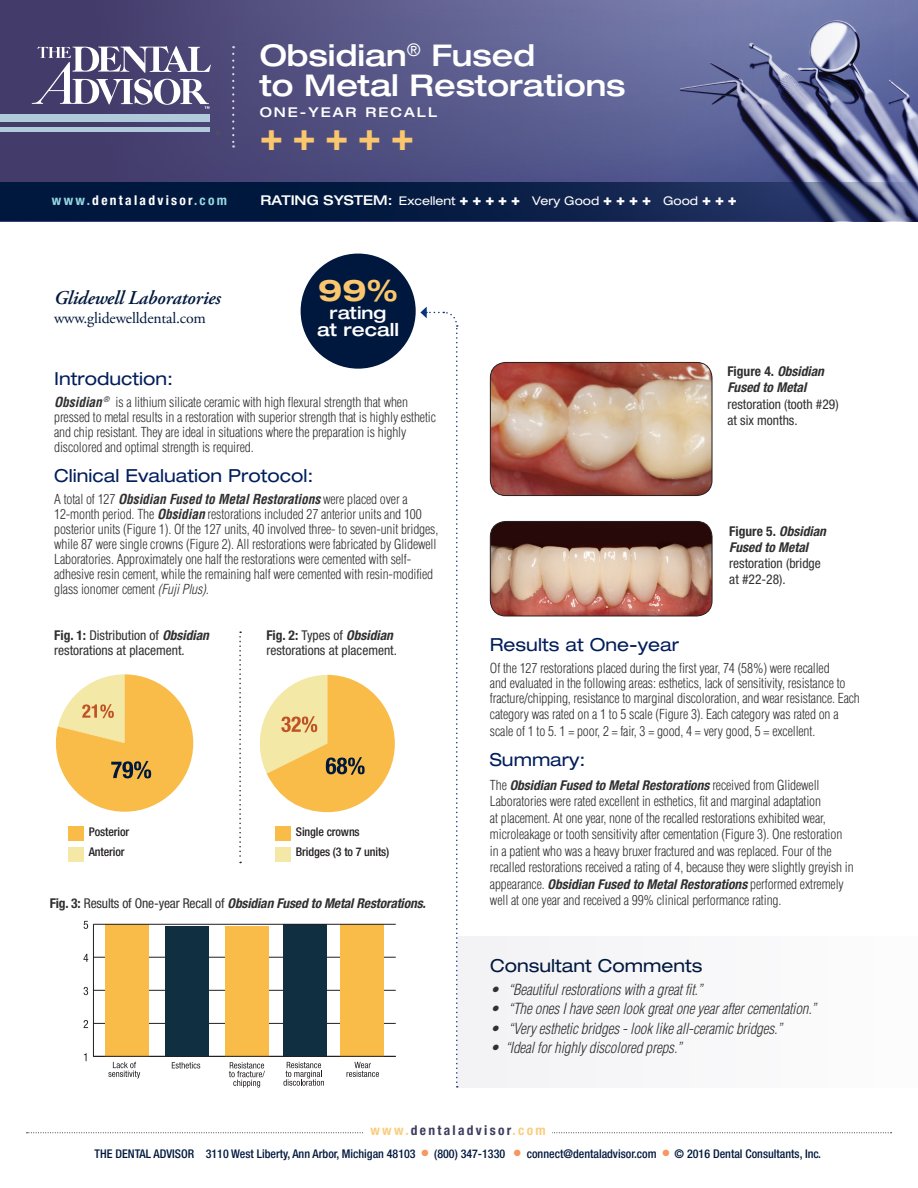
<style>
.page{position:relative;width:918px;height:1188px;background:#fff}
.page>*{position:absolute;margin:0;border:0;box-sizing:border-box;transform-origin:0 0}
.t1{font:700 condensed 39px "Helvetica Neue LT Std";color:#fac76e}
.t2{font:500 expanded 30px/30px "Helvetica Neue LT Std";color:#fff}
.t3{font:700 expanded 29.85px "Helvetica Neue LT Std";color:#fac76e}
.t4{font:italic 600 19.5px "Adobe Garamond Pro";letter-spacing:-.01em;color:#00183d}
.t5{font:expanded 18px "Helvetica Neue LT Std";color:#011d5b}
.t6{font:expanded 18px "Helvetica Neue LT Std";color:#00183d}
.t7{font:500 expanded 18px "Helvetica Neue LT Std";color:#fff}
.t8{font:500 expanded 17.4px "Helvetica Neue LT Std";color:#fff}
.t9{font:15.75px "Adobe Garamond Pro";letter-spacing:-.01em;color:#00183d}
.t10{font:italic 300 condensed 15px "Helvetica LT Std";letter-spacing:-.01em;color:#312f30}
.t11{font:300 condensed 13.5px/15px "Helvetica LT Std";letter-spacing:-.01em;color:#312f30}
.t12{font:italic 700 condensed 13.5px/16.2px "Helvetica Neue LT Std";color:#312f30}
.t13{font:condensed 13.5px/16.2px "Helvetica Neue LT Std";color:#312f30}
.t14{font:700 condensed 13.5px "Helvetica Neue LT Std";letter-spacing:.17em;color:#3e3d5e}
.t15{font:700 condensed 13.5px "Helvetica Neue LT Std";letter-spacing:.17em;color:#fff}
.t16{font:500 expanded 13.5px "Helvetica Neue LT Std";letter-spacing:.15em;color:#fff}
.t17{font:500 condensed 12px "Helvetica Neue LT Std";color:#00183d}
.t18{font:500 condensed 12px/20.4px "Helvetica Neue LT Std";letter-spacing:-.01em;color:#231f20}
.t19{font:expanded 12px "Helvetica Neue LT Std";color:#fff}
.s1{color:#96d7e2}
.s2{font-weight:500;font-size:13.5px}
.s3{font-weight:900;font-stretch:condensed;font-size:15px}
.s4{font-weight:700;font-style:italic}
.s5{font-style:italic}
.s6{font-weight:700}
.s7{font-style:normal}
.s8{font-weight:400;font-style:normal}
.s9{font-family:"Helvetica LT Std";font-weight:300;font-style:normal}
.s10{color:#facd81}
.s11{color:#f7965e}
</style>
<div class="page">
<div style="left:458px;top:936px;width:460px;height:152px;background:#f3f3f6"></div>
<svg style="left:27px;top:1132px;width:865px;height:1px"></svg>
<div style="left:364px;top:1125px;width:188px;height:16px;background:#fff"></div>
<svg style="left:0;top:0;width:918px;height:182px;background:#5b5c8c"></svg>
<svg style="left:0;top:182px;width:918px;height:39px;background:#12264e"></svg>
<svg style="left:216px;top:131px;width:4px;height:4px"></svg>
<svg style="left:232px;top:54px;width:3px;height:94px"></svg>
<img style="left:490px;top:362px;width:222px;height:134px">
<div style="left:490px;top:362px;width:222px;height:134px;border:1px solid #231f20;border-radius:15px"></div>
<svg style="left:420px;top:307px;width:38px;height:781px"></svg>
<div style="left:301px;top:254px;width:115px;height:115px;background:#00183d;border-radius:50%"></div>
<svg style="left:239px;top:632px;width:2px;height:231px"></svg>
<div style="left:68px;top:826px;width:16px;height:15px;background:#f9bc49"></div>
<div style="left:68px;top:847px;width:16px;height:15px;background:#f3e8a5"></div>
<div style="left:275px;top:826px;width:16px;height:15px;background:#f9bc49"></div>
<div style="left:275px;top:847px;width:16px;height:15px;background:#f3e8a5"></div>
<svg style="left:259px;top:675px;width:136px;height:137px"></svg>
<img style="left:490px;top:521px;width:222px;height:95px">
<div style="left:490px;top:521px;width:222px;height:95px;border:1px solid #231f20;border-radius:15px"></div>
<hr style="left:0;top:127px;width:210px;height:4px;background:#b0cadb">
<div style="left:0;top:114px;width:210px;height:8px;background:#b0cadb"></div>
<svg style="left:32px;top:46px;width:179px;height:63px"></svg>
<svg style="left:56px;top:674px;width:137px;height:138px"></svg>
<svg style="left:84px;top:1053px;width:3px;height:8px"></svg>
<svg style="left:84px;top:1020px;width:4px;height:8px"></svg>
<svg style="left:84px;top:987px;width:4px;height:8px"></svg>
<svg style="left:83px;top:954px;width:5px;height:8px"></svg>
<svg style="left:84px;top:921px;width:4px;height:8px"></svg>
<hr style="left:93px;top:924px;width:1px;height:133px;background:#231f20">
<hr style="left:93px;top:1023px;width:303px;height:1px;background:#231f20">
<hr style="left:93px;top:990px;width:303px;height:1px;background:#231f20">
<hr style="left:93px;top:957px;width:303px;height:1px;background:#231f20">
<div style="left:341px;top:924px;width:43px;height:133px;background:#f9bc49"></div>
<div style="left:283px;top:924px;width:43px;height:133px;background:#103042"></div>
<div style="left:225px;top:926px;width:43px;height:130px;background:#f9bc49"></div>
<div style="left:165px;top:926px;width:44px;height:130px;background:#103042"></div>
<div style="left:105px;top:924px;width:43px;height:133px;background:#f9bc49"></div>
<hr style="left:93px;top:1056px;width:303px;height:1px;background:#231f20">
<hr style="left:93px;top:924px;width:303px;height:1px;background:#231f20">
<svg style="left:172px;top:1062px;width:28px;height:7px"></svg>
<svg style="left:108px;top:1062px;width:32px;height:16px"></svg>
<svg style="left:229px;top:1062px;width:36px;height:26px"></svg>
<svg style="left:283px;top:1062px;width:41px;height:24px"></svg>
<svg style="left:347px;top:1062px;width:32px;height:15px"></svg>
<h2 class="t2" style="left:260px;top:40px;width:368px">Obsidian<sup>®</sup> Fused<br>to Metal Restorations</h2>
<p class="t16" style="left:260px;top:103px;width:179px">ONE-YEAR RECALL</p>
<h1 class="t1" style="left:260px;top:112px;width:156px">+ + + + +</h1>
<p class="t15" style="left:52px;top:192px;width:177px"><span class="s1">www.</span>dentaladvisor<span class="s1">.com</span></p>
<p class="t19" style="left:260px;top:193px;width:478px"><span class="s2">RATING SYSTEM:</span> Excellent <span class="s3">+ + + + +</span> Very Good <span class="s3">+ + + +</span> Good <span class="s3">+ + +</span></p>
<h3 class="t4" style="left:54px;top:286px;width:168px">Glidewell Laboratories</h3>
<p class="t9" style="left:54px;top:308px;width:154px">www.glidewelldental.com</p>
<h3 class="t3" style="left:318px;top:272px;width:81px">99%</h3>
<p class="t8" style="left:330px;top:301px;width:58px">rating</p>
<h3 class="t7" style="left:317px;top:318px;width:83px">at recall</h3>
<h3 class="t5" style="left:54px;top:368px;width:120px">Introduction:</h3>
<p class="t11" style="left:54px;top:394px;width:383px"><span class="s4">Obsidian</span> <sup>®</sup> is a lithium silicate ceramic with high flexural strength that when pressed to metal results in a restoration with superior strength that is highly esthetic and chip resistant. They are ideal in situations where the preparation is highly discolored and optimal strength is required.</p>
<h3 class="t5" style="left:54px;top:465px;width:261px">Clinical Evaluation Protocol:</h3>
<p class="t11" style="left:54px;top:492px;width:386px">A total of 127 <span class="s4">Obsidian Fused to Metal Restorations</span> were placed over a 12-month period. The <span class="s4">Obsidian</span> restorations included 27 anterior units and 100 posterior units (Figure 1). Of the 127 units, 40 involved three- to seven-unit bridges, while 87 were single crowns (Figure 2). All restorations were fabricated by Glidewell Laboratories. Approximately one half the restorations were cemented with self&shy;adhesive resin cement, while the remaining half were cemented with resin-modified glass ionomer cement <span class="s5">(Fuji Plus).</span></p>
<p class="t13" style="left:54px;top:628px;width:156px;line-height:15px"><span class="s6">Fig. 1:</span> Distribution of <span class="s4">Obsidian </span>restorations at placement.</p>
<p class="t13" style="left:266px;top:628px;width:132px;line-height:15px"><span class="s6">Fig. 2:</span> Types of <span class="s4">Obsidian </span>restorations at placement.</p>
<p class="t18" style="left:89px;top:821px;width:42px">Posterior<br>Anterior</p>
<p class="t18" style="left:296px;top:821px;width:95px">Single crowns<br>Bridges (3 to 7 units)</p>
<p class="t12" style="left:50px;top:896px;width:378px"><span class="s7">Fig. 3:</span> <span class="s8">Results of One-year Recall of</span> Obsidian Fused to Metal Restorations.</p>
<p class="t12" style="left:727px;top:363px;width:98px"><span class="s7">Figure 4.</span> Obsidian<br>Fused to Metal</p>
<p class="t13" style="left:727px;top:396px;width:113px">restoration (tooth #29) at six months.</p>
<p class="t12" style="left:729px;top:523px;width:98px"><span class="s7">Figure 5.</span> Obsidian<br>Fused to Metal</p>
<p class="t13" style="left:729px;top:555px;width:93px">restoration (bridge at #22-28).</p>
<h3 class="t5" style="left:490px;top:634px;width:191px">Results at One-year</h3>
<p class="t11" style="left:490px;top:660px;width:371px">Of the 127 restorations placed during the first year, 74 (58%) were recalled<br>and evaluated in the following areas: esthetics, lack of sensitivity, resistance to fracture/chipping, resistance to marginal discoloration, and wear resistance. Each</p>
<p class="t11" style="left:490px;top:706px;width:350px;line-height:16.5px">category was rated on a 1 to 5 scale (Figure 3). Each category was rated on a scale of 1 to 5. 1 = poor, 2 = fair, 3 = good, 4 = very good, 5 = excellent.</p>
<h3 class="t5" style="left:490px;top:749px;width:97px">Summary:</h3>
<p class="t12" style="left:490px;top:777px;width:331px"><span class="s9">The</span> Obsidian Fused to Metal Restorations <span class="s9">received from Glidewell</span></p>
<p class="t11" style="left:490px;top:793px;width:365px;line-height:16.5px">Laboratories were rated excellent in esthetics, fit and marginal adaptation<br>at placement. At one year, none of the recalled restorations exhibited wear, microleakage or tooth sensitivity after cementation (Figure 3). One restoration in a patient who was a heavy bruxer fractured and was replaced. Four of the recalled restorations received a rating of 4, because they were slightly greyish in</p>
<p class="t12" style="left:490px;top:876px;width:355px"><span class="s9">appearance.</span> Obsidian Fused to Metal Restorations <span class="s9">performed extremely</span></p>
<p class="t11" style="left:490px;top:893px;width:293px">well at one year and received a 99% clinical performance rating.</p>
<h3 class="t6" style="left:490px;top:954px;width:214px">Consultant Comments</h3>
<p class="t10" style="left:490px;top:980px;width:214px">• “Beautiful restorations with a great fit.”</p>
<p class="t10" style="left:490px;top:1000px;width:328px">• “The ones I have seen look great one year after cementation.”</p>
<p class="t10" style="left:490px;top:1019px;width:294px">• “Very esthetic bridges - look like all-ceramic bridges.”</p>
<p class="t10" style="left:490px;top:1039px;width:194px">• “Ideal for highly discolored preps.”</p>
<p class="t14" style="left:370px;top:1122px;width:177px"><span class="s10">www.</span>dentaladvisor<span class="s10">.com</span></p>
<p class="t17" style="left:94px;top:1146px;width:728px">THE DENTAL ADVISOR 3110 West Liberty, Ann Arbor, Michigan 48103 <span class="s11">●</span> (800) 347-1330 <span class="s11">●</span> connect@dentaladvisor.com <span class="s11">●</span> © 2016 Dental Consultants, Inc.</p>
</div>
